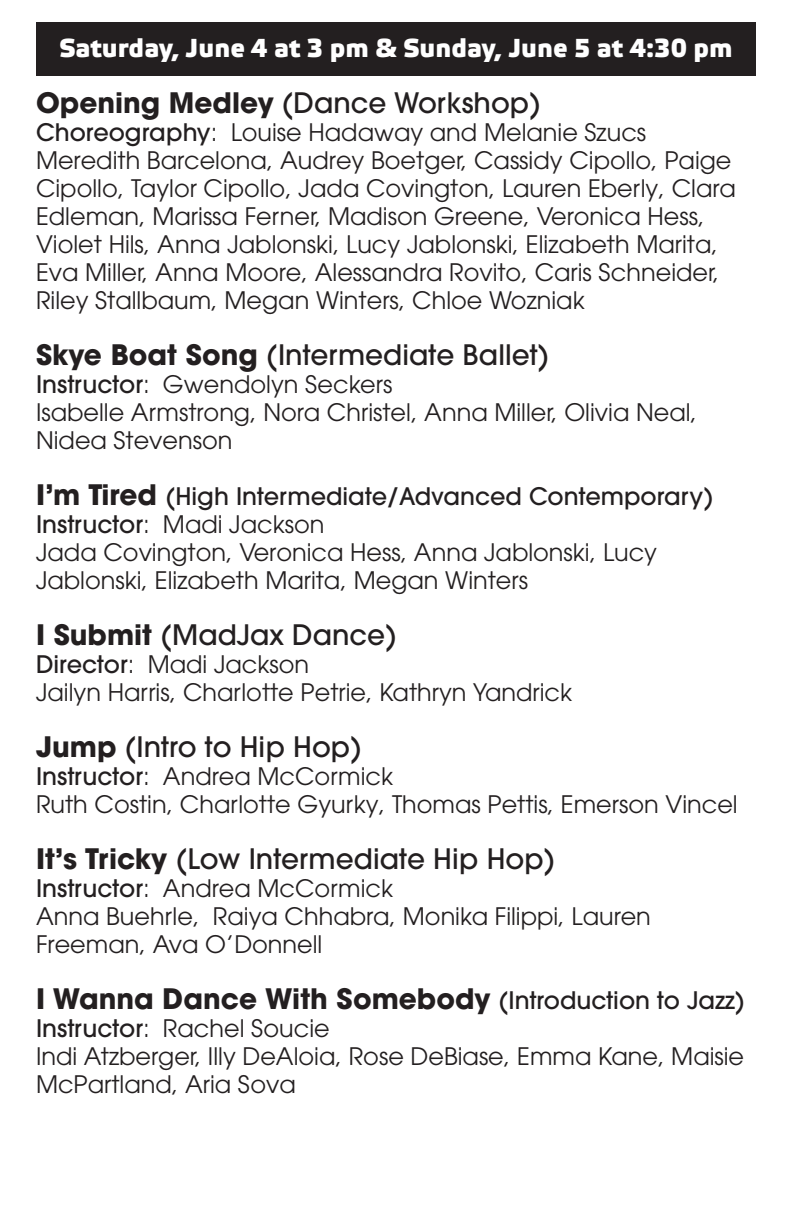
<style>
.page{position:relative;width:792px;height:1224px;background:#fff}
.page>*{position:absolute;margin:0;border:0;box-sizing:border-box;transform-origin:0 0}
.t1{font:500 28px "ITC Avant Garde Pro";color:#231f20}
.t2{font:700 28px "ITC Avant Garde Pro";color:#231f20}
.t3{font:700 26px "Elektra Medium Pro";color:#fff}
.t4{font:24px/28px "ITC Avant Garde Pro";color:#231f20}
.t5{font:500 24px "ITC Avant Garde Pro";color:#231f20}
.s1{font-weight:700}
.s2{font-weight:500}
.s3{font-weight:700;font-size:28px}
.s4{font-weight:500;font-size:24px}
</style>
<div class="page">
<div style="left:36px;top:22px;width:720px;height:54px;background:#231f20"></div>
<p class="t3" style="left:59px;top:33px;width:675px">Saturday, June 4 at 3 pm &amp; Sunday, June 5 at 4:30 pm</p>
<p class="t1" style="left:36px;top:85px;width:506px"><span class="s1">Opening Medley</span> (Dance Workshop)</p>
<p class="t4" style="left:36px;top:118px;width:612px"><span class="s2">Choreography</span>: Louise Hadaway and Melanie Szucs</p>
<p class="t4" style="left:36px;top:146px;width:701px">Meredith Barcelona, Audrey Boetger, Cassidy Cipollo, Paige Cipollo, Taylor Cipollo, Jada Covington, Lauren Eberly, Clara Edleman, Marissa Ferner, Madison Greene, Veronica Hess, Violet Hils, Anna Jablonski, Lucy Jablonski, Elizabeth Marita, Eva Miller, Anna Moore, Alessandra Rovito, Caris Schneider, Riley Stallbaum, Megan Winters, Chloe Wozniak</p>
<p class="t1" style="left:36px;top:337px;width:514px"><span class="s1">Skye Boat Song</span> (Intermediate Ballet)</p>
<p class="t4" style="left:36px;top:370px;width:358px"><span class="s2">Instructor</span>: Gwendolyn Seckers</p>
<p class="t4" style="left:36px;top:398px;width:663px">Isabelle Armstrong, Nora Christel, Anna Miller, Olivia Neal,<br>Nidea Stevenson</p>
<p class="t5" style="left:36px;top:481px;width:679px"><span class="s3">I’m Tired</span> (High Intermediate/Advanced Contemporary)</p>
<p class="t4" style="left:36px;top:510px;width:290px"><span class="s2">Instructor</span>: Madi Jackson</p>
<p class="t4" style="left:36px;top:538px;width:623px">Jada Covington, Veronica Hess, Anna Jablonski, Lucy<br>Jablonski, Elizabeth Marita, Megan Winters</p>
<p class="t1" style="left:36px;top:617px;width:362px"><span class="s1">I Submit</span> (MadJax Dance)</p>
<p class="t4" style="left:36px;top:650px;width:275px"><span class="s2">Director</span>: Madi Jackson</p>
<p class="t4" style="left:36px;top:678px;width:538px">Jailyn Harris, Charlotte Petrie, Kathryn Yandrick</p>
<p class="t1" style="left:36px;top:729px;width:327px"><span class="s1">Jump</span> (Intro to Hip Hop)</p>
<p class="t4" style="left:36px;top:762px;width:359px"><span class="s2">Instructor</span>: Andrea McCormick</p>
<p class="t4" style="left:36px;top:790px;width:703px">Ruth Costin, Charlotte Gyurky, Thomas Pettis, Emerson Vincel</p>
<p class="t1" style="left:36px;top:841px;width:520px"><span class="s1">It’s Tricky</span> (Low Intermediate Hip Hop)</p>
<p class="t4" style="left:36px;top:874px;width:359px"><span class="s2">Instructor</span>: Andrea McCormick</p>
<p class="t4" style="left:36px;top:902px;width:616px">Anna Buehrle, Raiya Chhabra, Monika Filippi, Lauren<br>Freeman, Ava O’Donnell</p>
<p class="t2" style="left:36px;top:980px;width:710px">I Wanna Dance With Somebody <span class="s4">(Introduction to Jazz)</span></p>
<p class="t4" style="left:36px;top:1014px;width:295px"><span class="s2">Instructor</span>: Rachel Soucie</p>
<p class="t4" style="left:36px;top:1042px;width:710px">Indi Atzberger, Illy DeAloia, Rose DeBiase, Emma Kane, Maisie<br>McPartland, Aria Sova</p>
</div>
